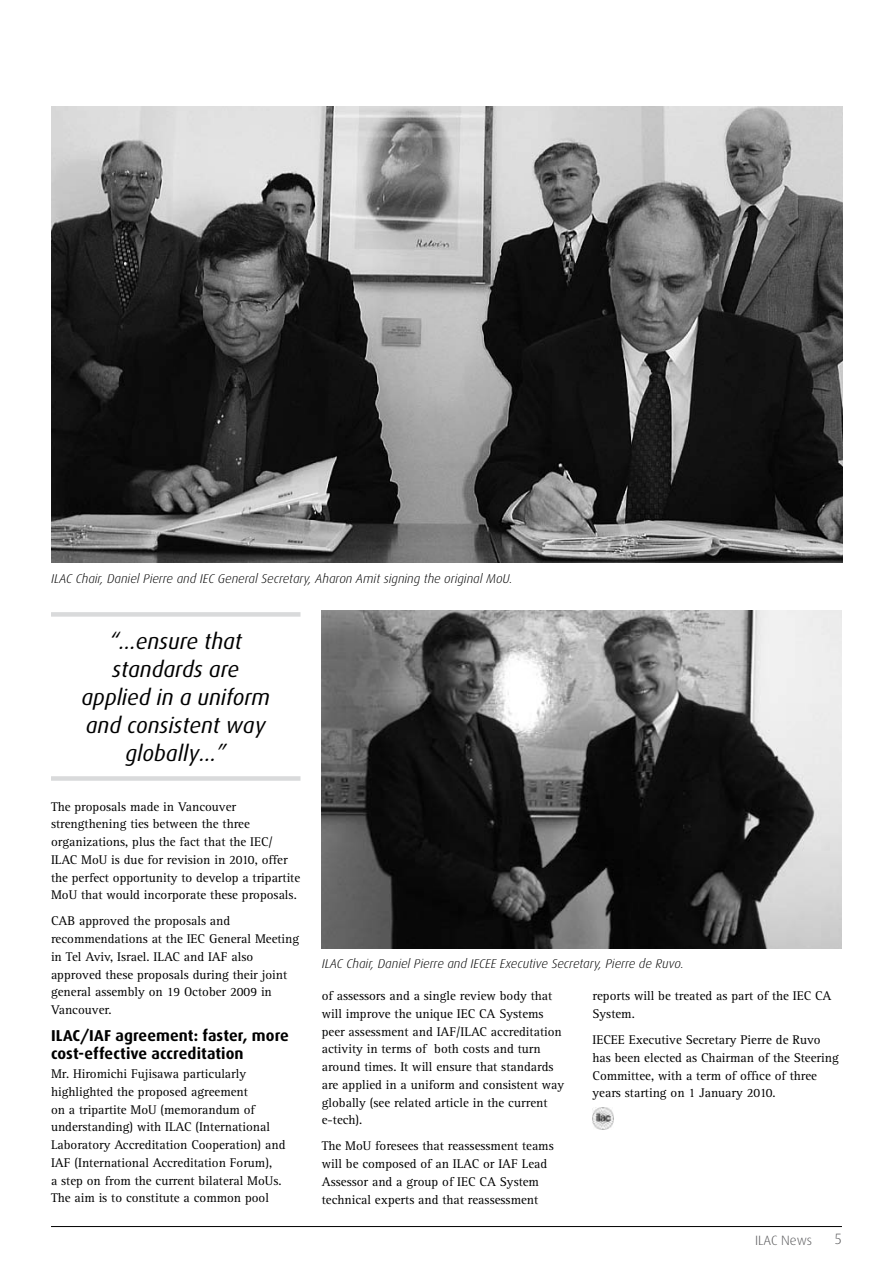
<style>
.page{position:relative;width:893px;height:1263px;background:#fff}
.page>*{position:absolute;margin:0;border:0;box-sizing:border-box;transform-origin:0 0}
.t1{font:italic 22.05px/28.2px "Dax";color:#000;text-align:center}
.t2{font:700 15.75px/18px "Dax";letter-spacing:.005em;color:#000}
.t3{font:300 15px "Dax";color:#58585a}
.t4{font:300 13.5px "Dax";color:#58585a}
.t5{font:13.05px/17.7px "Rotis Serif";color:#000}
.t6{font:italic 300 12.75px "Dax";color:#000}
</style>
<div class="page">
<hr style="left:51px;top:1226px;width:791px;height:1px;background:#000">
<img style="left:592px;top:1108px;width:22px;height:21px">
<img style="left:322px;top:611px;width:520px;height:337px">
<img style="left:51px;top:106px;width:791px;height:457px">
<div style="left:51px;top:612px;width:249px;height:5px;background:#d9dadb"></div>
<div style="left:51px;top:776px;width:249px;height:5px;background:#d9dadb"></div>
<p class="t6" style="left:51px;top:571px;width:463px">ILAC Chair, Daniel Pierre and IEC General Secretary, Aharon Amit signing the original MoU.</p>
<h1 class="t1" style="left:82px;top:627px;width:190px">“…ensure that standards are applied in a uniform and consistent way globally…”</h1>
<p class="t5" style="left:51px;top:798px;width:251px">The proposals made in Vancouver strengthening ties between the three organizations, plus the fact that the IEC/ ILAC MoU is due for revision in 2010, offer the perfect opportunity to develop a tripartite MoU that would incorporate these proposals.</p>
<p class="t5" style="left:51px;top:913px;width:250px">CAB approved the proposals and recommendations at the IEC General Meeting in Tel Aviv, Israel. ILAC and IAF also approved these proposals during their joint general assembly on 19 October 2009 in Vancouver.</p>
<p class="t2" style="left:51px;top:1026px;width:239px">ILAC/IAF agreement: faster, more cost-effective accreditation</p>
<p class="t5" style="left:51px;top:1065px;width:236px">Mr. Hiromichi Fujisawa particularly highlighted the proposed agreement<br>on a tripartite MoU (memorandum of understanding) with ILAC (International Laboratory Accreditation Cooperation) and IAF (International Accreditation Forum),<br>a step on from the current bilateral MoUs.<br>The aim is to constitute a common pool</p>
<p class="t6" style="left:322px;top:956px;width:364px">ILAC Chair, Daniel Pierre and IECEE Executive Secretary, Pierre de Ruvo.</p>
<p class="t5" style="left:322px;top:987px;width:244px">of assessors and a single review body that will improve the unique IEC CA Systems peer assessment and IAF/ILAC accreditation activity in terms of both costs and turn around times. It will ensure that standards are applied in a uniform and consistent way globally (see related article in the current e-tech).</p>
<p class="t5" style="left:322px;top:1137px;width:234px">The MoU foresees that reassessment teams will be composed of an ILAC or IAF Lead Assessor and a group of IEC CA System technical experts and that reassessment</p>
<p class="t5" style="left:592px;top:987px;width:241px">reports will be treated as part of the IEC CA<br>System.</p>
<p class="t5" style="left:592px;top:1031px;width:248px">IECEE Executive Secretary Pierre de Ruvo has been elected as Chairman of the Steering Committee, with a term of office of three years starting on 1 January 2010.</p>
<p class="t4" style="left:755px;top:1233px;width:59px">ILAC News</p>
<p class="t3" style="left:834px;top:1231px;width:9px">5</p>
</div>
